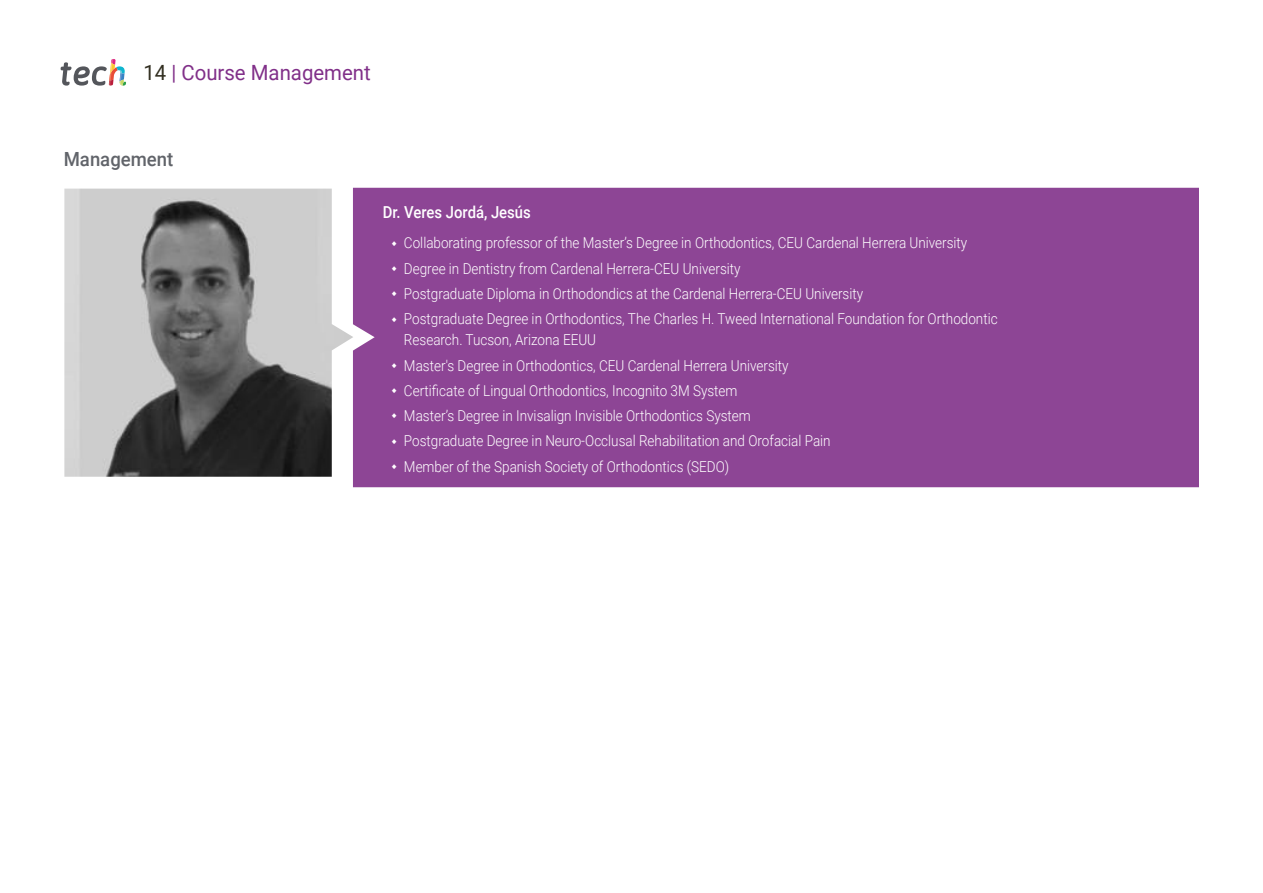
<style>
.page{position:relative;width:1263px;height:893px;background:#fff}
.page>*{position:absolute;margin:0;border:0;box-sizing:border-box;transform-origin:0 0}
.t1{font:21px "Roboto";color:#813089}
.t2{font:500 19.5px "Roboto";color:#61646a;scale:.95 1}
.t3{font:500 16.5px "Roboto";color:#fff;scale:.9 1}
.t4{font:300 15px/25.2px "Roboto";color:#fff;scale:.9 1}
.s1{color:#312e20}
</style>
<div class="page">
<svg style="left:61px;top:59px;width:65px;height:27px"></svg>
<div style="left:353px;top:188px;width:846px;height:299px;background:#8d4595"></div>
<img style="left:64px;top:189px;width:289px;height:288px">
<svg style="left:392px;top:241px;width:5px;height:5px"></svg>
<svg style="left:392px;top:266px;width:5px;height:5px"></svg>
<svg style="left:392px;top:291px;width:5px;height:5px"></svg>
<svg style="left:392px;top:317px;width:5px;height:5px"></svg>
<svg style="left:392px;top:363px;width:5px;height:5px"></svg>
<svg style="left:392px;top:388px;width:5px;height:5px"></svg>
<svg style="left:392px;top:413px;width:5px;height:5px"></svg>
<svg style="left:392px;top:439px;width:5px;height:5px"></svg>
<svg style="left:392px;top:464px;width:5px;height:5px"></svg>
<h1 class="t1" style="left:144px;top:57px;width:229px"><span class="s1">14</span> | Course Management</h1>
<h2 class="t2" style="left:64px;top:145px;width:117px">Management</h2>
<p class="t3" style="left:383px;top:201px;width:166px">Dr. Veres Jordá, Jesús</p>
<p class="t4" style="left:404px;top:230px;width:661px">Collaborating professor of the Master’s Degree in Orthodontics, CEU Cardenal Herrera University Degree in Dentistry from Cardenal Herrera-CEU University<br>Postgraduate Diploma in Orthodondics at the Cardenal Herrera-CEU University<br>Postgraduate Degree in Orthodontics, The Charles H. Tweed International Foundation for Orthodontic</p>
<p class="t4" style="left:404px;top:327px;width:476px">Research. Tucson, Arizona EEUU<br>Master's Degree in Orthodontics, CEU Cardenal Herrera University Certificate of Lingual Orthodontics, Incognito 3M System<br>Master’s Degree in Invisalign Invisible Orthodontics System Postgraduate Degree in Neuro-Occlusal Rehabilitation and Orofacial Pain Member of the Spanish Society of Orthodontics (SEDO)</p>
</div>
